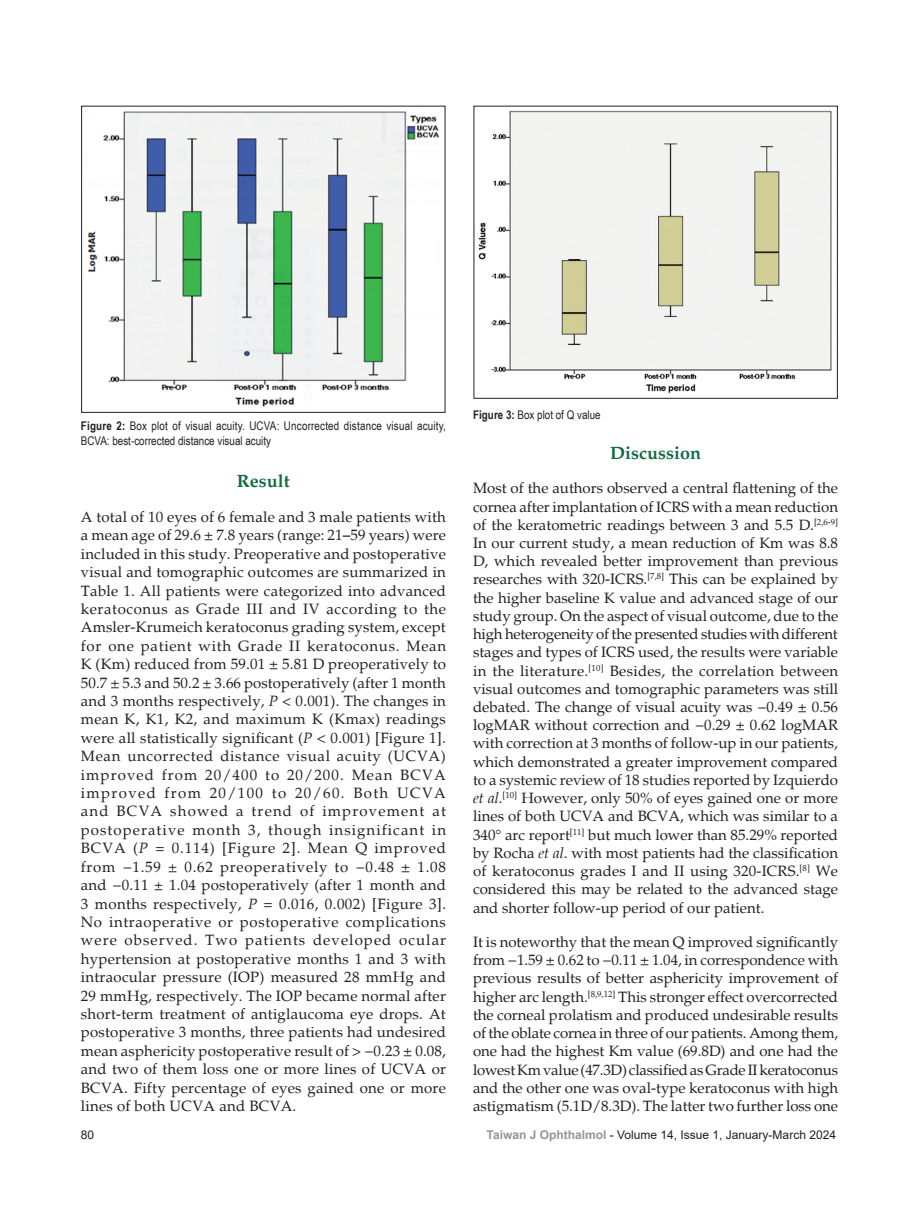
<style>
.page{position:relative;width:919px;height:1217px;background:#fff}
.page>*{position:absolute;margin:0;border:0;box-sizing:border-box;transform-origin:0 0}
.t1{font:700 18px "Palatino";color:#0e6c3f}
.TX{font:15px/18.5px "Palatino";color:#231f20;text-align:justify}
.FGC{font:12px/14.4px "Arial Narrow";letter-spacing:.015em;color:#231f20}
.t2{font:12px "Arial";color:#231f20}
.s1{font-weight:700}
.s2{font-style:italic}
.s3{font-weight:700;color:#939598}
</style>
<div class="page">
<img style="left:87px;top:111px;width:353px;height:296px">
<img style="left:478px;top:110px;width:354px;height:283px">
<p class="FGC" style="left:81px;top:418px;width:366px"><span class="s1">Figure 2:</span> Box plot of visual acuity. UCVA: Uncorrected distance visual acuity,<br>BCVA: best‑corrected distance visual acuity</p>
<h1 class="t1" style="left:237px;top:470px;width:54px">Result</h1>
<p class="TX" style="left:81px;top:508px;width:367px">A total of 10 eyes of 6 female and 3 male patients with a mean age of 29.6 ± 7.8 years (range: 21–59 years) were included in this study. Preoperative and postoperative visual and tomographic outcomes are summarized in Table 1. All patients were categorized into advanced keratoconus as Grade III and IV according to the Amsler‑Krumeich keratoconus grading system, except for one patient with Grade II keratoconus. Mean K (Km) reduced from 59.01 ± 5.81 D preoperatively to 50.7 ± 5.3 and 50.2 ± 3.66 postoperatively (after 1 month and 3 months respectively, <span class="s2">P</span> &lt; 0.001). The changes in mean K, K1, K2, and maximum K (Kmax) readings were all statistically significant (<span class="s2">P</span> &lt; 0.001) [Figure 1].<br>Mean uncorrected distance visual acuity (UCVA) improved from 20/400 to 20/200. Mean BCVA improved from 20/100 to 20/60. Both UCVA and BCVA showed a trend of improvement at postoperative month 3, though insignificant in BCVA (<span class="s2">P</span> = 0.114) [Figure 2]. Mean Q improved from −1.59 ± 0.62 preoperatively to −0.48 ± 1.08 and −0.11 ± 1.04 postoperatively (after 1 month and 3 months respectively, <span class="s2">P</span> = 0.016, 0.002) [Figure 3].<br>No intraoperative or postoperative complications were observed. Two patients developed ocular hypertension at postoperative months 1 and 3 with intraocular pressure (IOP) measured 28 mmHg and 29 mmHg, respectively. The IOP became normal after short‑term treatment of antiglaucoma eye drops. At postoperative 3 months, three patients had undesired mean asphericity postoperative result of &gt; −0.23 ± 0.08, and two of them loss one or more lines of UCVA or BCVA. Fifty percentage of eyes gained one or more lines of both UCVA and BCVA.</p>
<p class="FGC" style="left:473px;top:407px;width:129px"><span class="s1">Figure 3:</span> Box plot of Q value</p>
<h1 class="t1" style="left:610px;top:442px;width:92px">Discussion</h1>
<p class="TX" style="left:473px;top:479px;width:367px">Most of the authors observed a central flattening of the cornea after implantation of ICRS with a mean reduction of the keratometric readings between 3 and 5.5 D.<sup>[2,6‑9] </sup>In our current study, a mean reduction of Km was 8.8<br>D, which revealed better improvement than previous researches with 320‑ICRS.<sup>[7,8]</sup> This can be explained by the higher baseline K value and advanced stage of our study group. On the aspect of visual outcome, due to the high heterogeneity of the presented studies with different stages and types of ICRS used, the results were variable in the literature.<sup>[10]</sup> Besides, the correlation between visual outcomes and tomographic parameters was still debated. The change of visual acuity was −0.49 ± 0.56 logMAR without correction and −0.29 ± 0.62 logMAR with correction at 3 months of follow‑up in our patients, which demonstrated a greater improvement compared to a systemic review of 18 studies reported by Izquierdo <span class="s2">et al</span>.<sup>[10]</sup> However, only 50% of eyes gained one or more lines of both UCVA and BCVA, which was similar to a 340° arc report<sup>[11]</sup> but much lower than 85.29% reported by Rocha <span class="s2">et al</span>. with most patients had the classification of keratoconus grades I and II using 320‑ICRS.<sup>[8]</sup> We considered this may be related to the advanced stage and shorter follow‑up period of our patient.</p>
<p class="TX" style="left:473px;top:932px;width:366px">It is noteworthy that the mean Q improved significantly from −1.59 ± 0.62 to −0.11 ± 1.04, in correspondence with previous results of better asphericity improvement of higher arc length.<sup>[8,9,12]</sup> This stronger effect overcorrected the corneal prolatism and produced undesirable results of the oblate cornea in three of our patients. Among them, one had the highest Km value (69.8D) and one had the lowest Km value (47.3D) classified as Grade II keratoconus and the other one was oval‑type keratoconus with high astigmatism (5.1D/8.3D). The latter two further loss one</p>
<p class="t2" style="left:81px;top:1125px;width:15px">80</p>
<p class="t2" style="left:486px;top:1125px;width:351px"><span class="s3">Taiwan J Ophthalmol</span> - Volume 14, Issue 1, January-March 2024</p>
</div>
